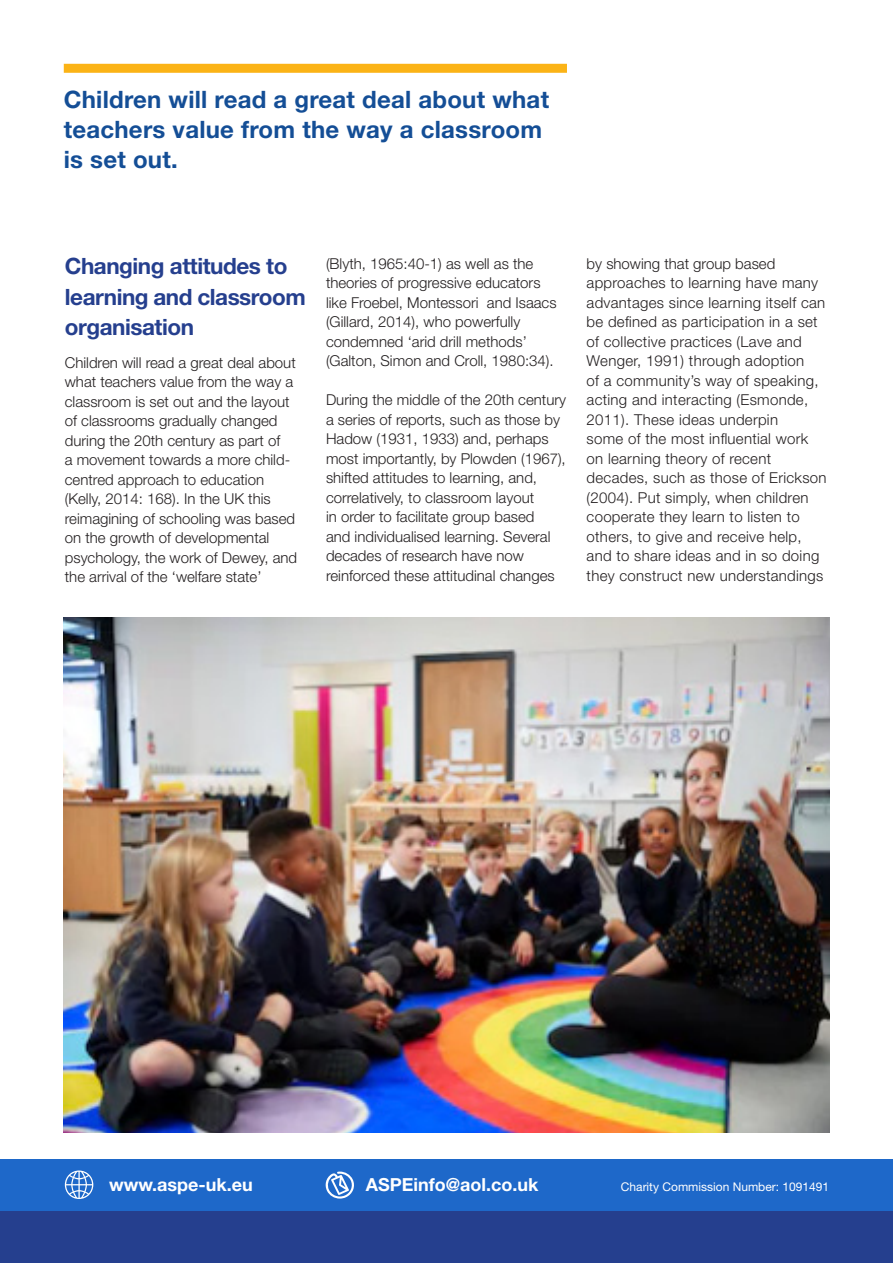
<style>
.page{position:relative;width:893px;height:1263px;background:#fff}
.page>*{position:absolute;margin:0;border:0;box-sizing:border-box;transform-origin:0 0}
.t1{font:700 24px/30px "Helvetica Neue";letter-spacing:.01em;color:#144e96}
.t2{font:700 22.5px/30px "Helvetica Neue";letter-spacing:-.02em;color:#253f8e}
.t3{font:700 18px "Helvetica Neue";color:#fff}
.t4{font:300 15px/19.5px "Helvetica Neue";color:#231f20}
.t5{font:300 15px/19.5px "Helvetica Neue";letter-spacing:.02em;color:#231f20}
.t6{font:12px "Helvetica Neue";color:#fff}
</style>
<div class="page">
<div style="left:0;top:1209px;width:893px;height:54px;background:#253f8e"></div>
<div style="left:0;top:1159px;width:893px;height:51px;background:#1e68c9"></div>
<svg style="left:65px;top:1170px;width:28px;height:29px"></svg>
<svg style="left:325px;top:1171px;width:29px;height:27px"></svg>
<div style="left:64px;top:64px;width:503px;height:9px;background:#fbb316"></div>
<img style="left:64px;top:617px;width:765px;height:515px">
<h1 class="t1" style="left:64px;top:84px;width:487px">Children will read a great deal about what teachers value from the way a classroom is set out.</h1>
<h2 class="t2" style="left:65px;top:251px;width:242px">Changing attitudes to learning and classroom organisation</h2>
<p class="t4" style="left:65px;top:352px;width:234px">Children will read a great deal about what teachers value from the way a classroom is set out and the layout of classrooms gradually changed during the 20th century as part of<br>a movement towards a more child&shy;centred approach to education (Kelly, 2014: 168). In the UK this reimagining of schooling was based on the growth of developmental psychology, the work of Dewey, and the arrival of the ‘welfare state’</p>
<p class="t4" style="left:326px;top:253px;width:232px">(Blyth, 1965:40-1) as well as the theories of progressive educators like Froebel, Montessori and Isaacs (Gillard, 2014), who powerfully condemned ‘arid drill methods’ (Galton, Simon and Croll, 1980:34).</p>
<p class="t4" style="left:326px;top:390px;width:242px">During the middle of the 20th century a series of reports, such as those by Hadow (1931, 1933) and, perhaps most importantly, by Plowden (1967), shifted attitudes to learning, and, correlatively, to classroom layout<br>in order to facilitate group based<br>and individualised learning. Several decades of research have now reinforced these attitudinal changes</p>
<p class="t5" style="left:587px;top:253px;width:241px">by showing that group based approaches to learning have many advantages since learning itself can be defined as participation in a set of collective practices (Lave and<br>Wenger, 1991) through adoption<br>of a community’s way of speaking, acting and interacting (Esmonde,<br>2011). These ideas underpin<br>some of the most influential work on learning theory of recent decades, such as those of Erickson (2004). Put simply, when children cooperate they learn to listen to others, to give and receive help, and to share ideas and in so doing they construct new understandings</p>
<p class="t3" style="left:109px;top:1173px;width:145px">www.aspe-uk.eu</p>
<p class="t3" style="left:366px;top:1173px;width:174px">ASPEinfo@aol.co.uk</p>
<p class="t6" style="left:621px;top:1179px;width:210px">Charity Commission Number: 1091491</p>
</div>
